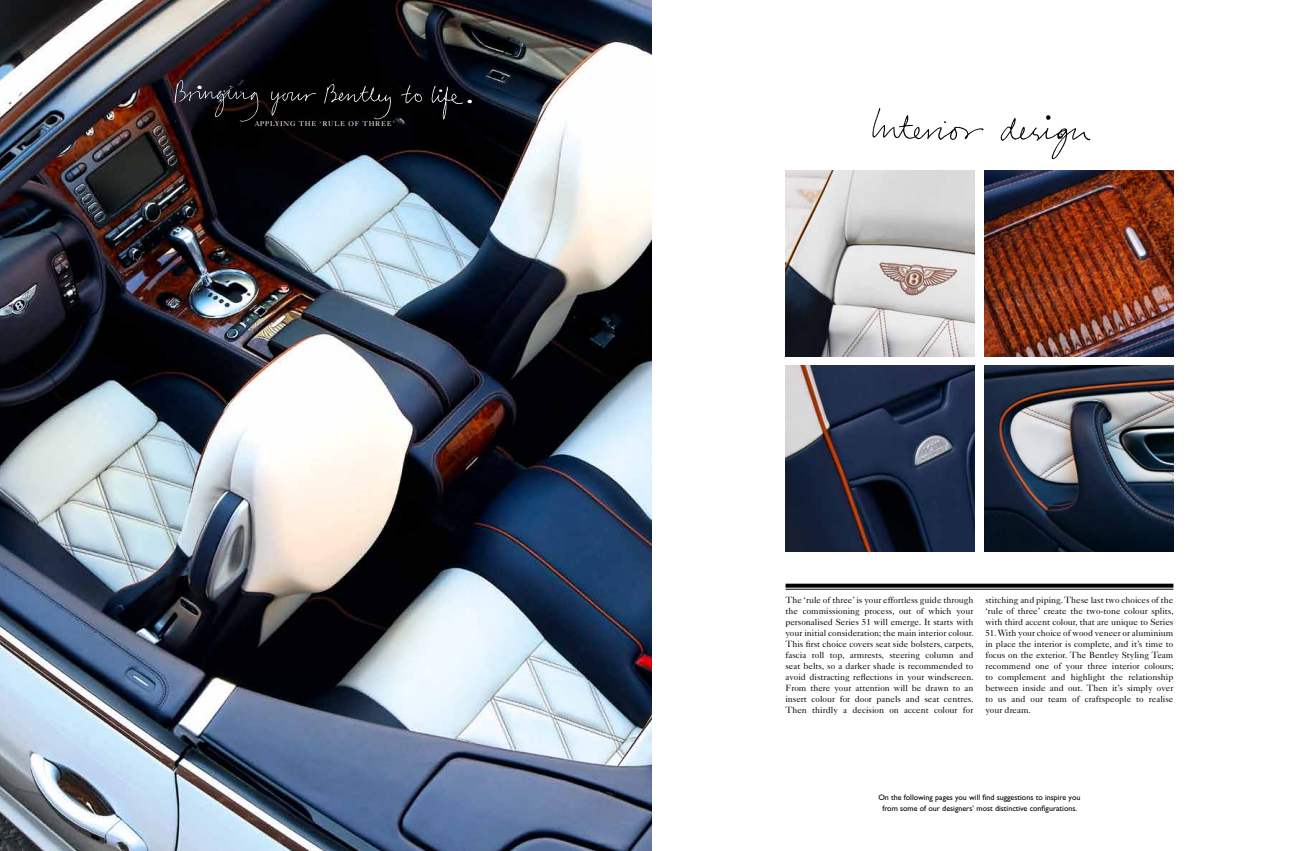
<style>
.page{position:relative;width:1304px;height:851px;background:#fff}
.page>*{position:absolute;margin:0;border:0;box-sizing:border-box;transform-origin:0 0}
.t1{font:9px/11px "Caslon 540 LT Std";color:#000;text-align:justify}
.t2{font:8px/11px "Gill Sans";color:#000;text-align:center}
.t3{font:7px "Caslon 540 LT Std";letter-spacing:.11em;color:#fff}
</style>
<div class="page">
<img style="left:0;top:0;width:652px;height:850px">
<img style="left:984px;top:366px;width:189px;height:185px">
<img style="left:785px;top:366px;width:189px;height:185px">
<img style="left:785px;top:170px;width:189px;height:186px">
<img style="left:984px;top:170px;width:189px;height:186px">
<svg style="left:786px;top:583px;width:387px;height:4px;background:#2a2a2a"></svg>
<hr style="left:786px;top:588px;width:387px;height:1px;background:#000">
<img style="left:168px;top:76px;width:308px;height:49px">
<img style="left:872px;top:108px;width:219px;height:52px">
<p class="t3" style="left:255px;top:119px;width:75px">APPLYING THE ‘rule</p>
<p class="t3" style="left:349px;top:119px;width:7px">of</p>
<p class="t3" style="left:362px;top:119px;width:20px">three</p>
<p class="t3" style="left:393px;top:119px;width:3px">’</p>
<p class="t1" style="left:785px;top:594px;width:190px">The ‘rule of three’ is your effortless guide through the commissioning process, out of which your personalised Series 51 will emerge. It starts with your initial consideration; the main interior colour.<br>This first choice covers seat side bolsters, carpets, fascia roll top, armrests, steering column and seat belts, so a darker shade is recommended to avoid distracting reflections in your windscreen.<br>From there your attention will be drawn to an insert colour for door panels and seat centres.<br>Then thirdly a decision on accent colour for</p>
<p class="t1" style="left:985px;top:594px;width:190px">stitching and piping. These last two choices of the ‘rule of three’ create the two-tone colour splits, with third accent colour, that are unique to Series</p>
<p class="t1" style="left:985px;top:627px;width:190px">51. With your choice of wood veneer or aluminium in place the interior is complete, and it’s time to focus on the exterior. The Bentley Styling Team recommend one of your three interior colours; to complement and highlight the relationship between inside and out. Then it’s simply over to us and our team of craftspeople to realise your dream.</p>
<p class="t2" style="left:878px;top:791px;width:204px">On the following pages you will find suggestions to inspire you from some of our designers’ most distinctive configurations.</p>
</div>
